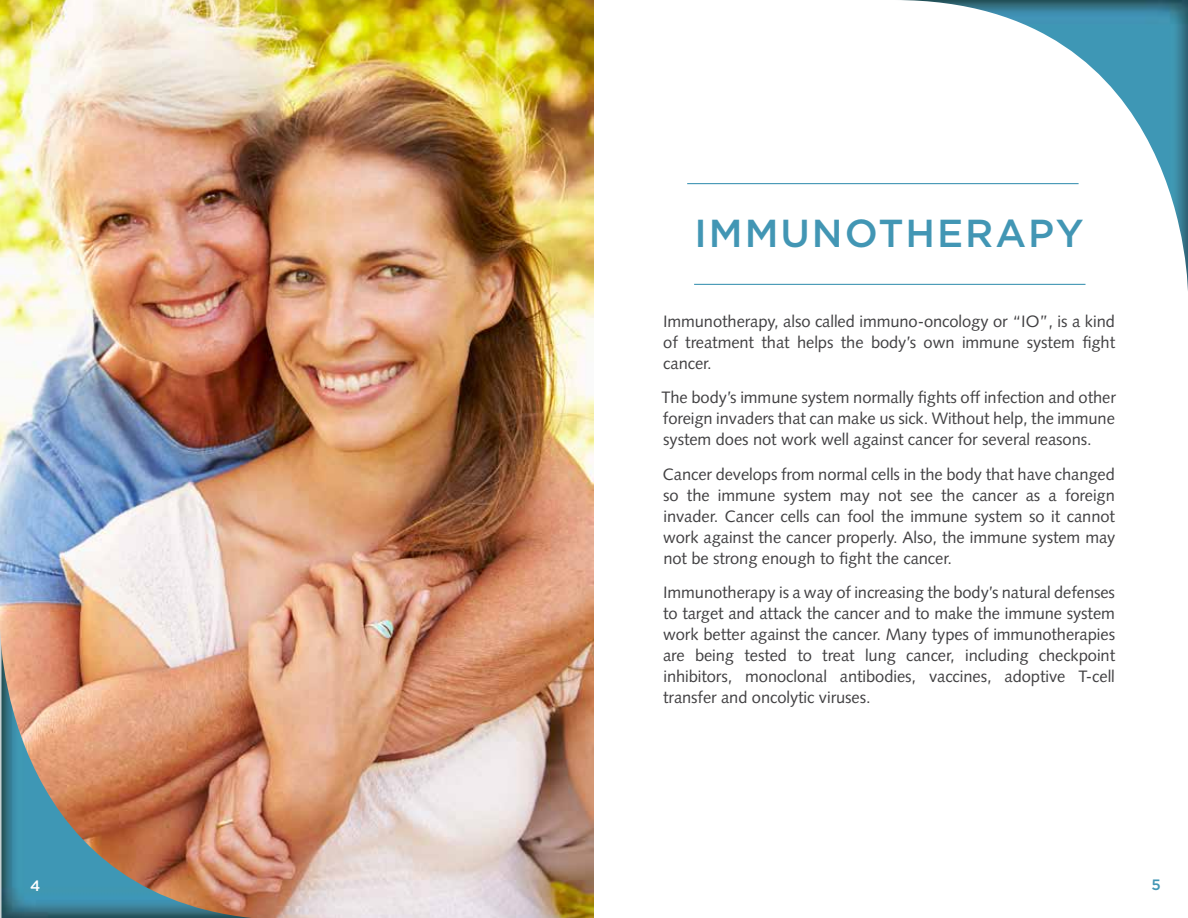
<style>
.page{position:relative;width:1188px;height:918px;background:#fff}
.page>*{position:absolute;margin:0;border:0;box-sizing:border-box;transform-origin:0 0}
.t1{font:500 39px "Gotham";letter-spacing:.05em;color:#4296b4}
.t2{font:16.5px/21px "Syntax LT Std";letter-spacing:-.005em;color:#414042;text-align:justify}
.t3{font:500 15px "Gotham";color:#4296b4}
.t4{font:500 15px "Gotham";color:#fff}
</style>
<div class="page">
<svg style="left:687px;top:0;width:501px;height:291px"></svg>
<hr style="left:687px;top:183px;width:392px;height:1px;background:#4296b4">
<hr style="left:694px;top:284px;width:392px;height:1px;background:#4296b4">
<img style="left:0;top:0;width:594px;height:918px">
<h1 class="t1" style="left:695px;top:208px;width:391px">IMMUNOTHERAPY</h1>
<p class="t2" style="left:663px;top:311px;width:454px">Immunotherapy, also called immuno-oncology or “IO”, is a kind of treatment that helps the body’s own immune system fight cancer.</p>
<p class="t2" style="left:661px;top:387px;width:456px">The body’s immune system normally fights off infection and other foreign invaders that can make us sick. Without help, the immune system does not work well against cancer for several reasons.</p>
<p class="t2" style="left:663px;top:464px;width:454px">Cancer develops from normal cells in the body that have changed so the immune system may not see the cancer as a foreign invader. Cancer cells can fool the immune system so it cannot work against the cancer properly. Also, the immune system may not be strong enough to fight the cancer.</p>
<p class="t2" style="left:663px;top:582px;width:454px">Immunotherapy is a way of increasing the body’s natural defenses to target and attack the cancer and to make the immune system work better against the cancer. Many types of immunotherapies are being tested to treat lung cancer, including checkpoint inhibitors, monoclonal antibodies, vaccines, adoptive T-cell transfer and oncolytic viruses.</p>
<p class="t3" style="left:1152px;top:875px;width:11px">5</p>
<p class="t4" style="left:30px;top:876px;width:12px">4</p>
<p class="t3" style="left:1153px;top:877px;width:11px">5</p>
</div>
